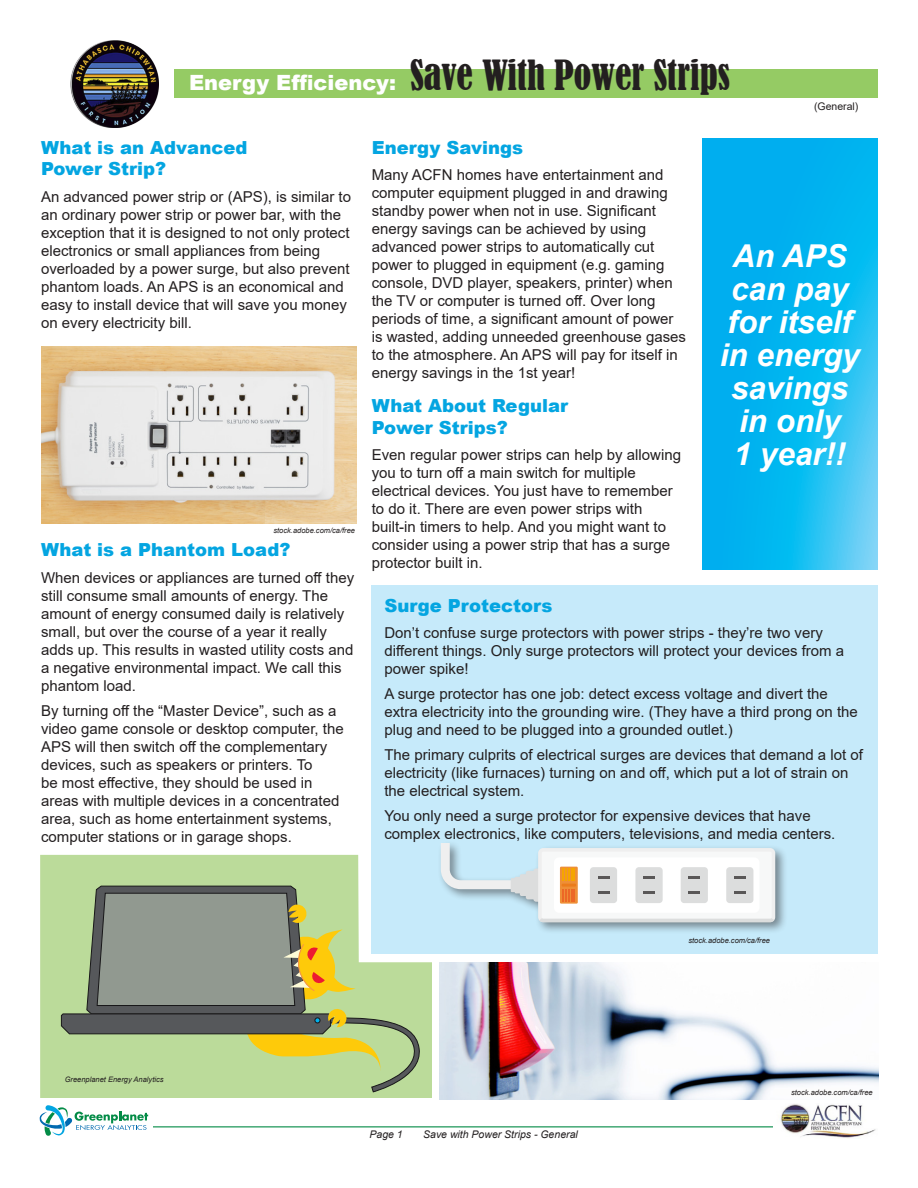
<style>
.page{position:relative;width:918px;height:1188px;background:#fff}
.page>*{position:absolute;margin:0;border:0;box-sizing:border-box;transform-origin:0 0}
.t1{font:condensed 39px "Bernard";color:#231f20;scale:.94 1}
.Quote_center{font:italic 700 31.5px/33px "Arial";color:#fff;text-align:center}
.Header_1{font:900 18px/21.6px "Arial";color:#04a5e1}
.Body{font:15px/18px "Arial";color:#231f20}
.t2{font:italic 10.5px "Arial";color:#231f20}
.t3{font:10.5px "Arial";color:#231f20}
.Credit_GEA_C{font:italic 7.5px "Arial";color:#231f20}
.s1{font-family:"Arial";font-weight:900;font-stretch:normal;font-size:21px;color:#fff}
</style>
<div class="page">
<img style="left:71px;top:40px;width:87px;height:87px">
<hr style="left:42px;top:1126px;width:837px;height:1px;background:#038b46">
<div style="left:175px;top:70px;width:703px;height:28px;background:#95cb64"></div>
<img style="left:42px;top:347px;width:314px;height:176px">
<div style="left:39px;top:1104px;width:114px;height:34px;background:#fff"></div>
<svg style="left:39px;top:1105px;width:109px;height:31px"></svg>
<img style="left:773px;top:1104px;width:104px;height:34px">
<svg style="left:702px;top:139px;width:176px;height:431px;background:#0db7f0"></svg>
<div style="left:40px;top:855px;width:392px;height:243px;background:#bbdb9a"></div>
<svg style="left:61px;top:886px;width:362px;height:206px;background:#a1af83"></svg>
<div style="left:371px;top:585px;width:507px;height:369px;background:#c6eafa"></div>
<div style="left:437px;top:840px;width:351px;height:95px;background:#231f20;opacity:.5"></div>
<div style="left:538px;top:848px;width:237px;height:74px;background:#efefef;border-radius:5px"></div>
<svg style="left:539px;top:919px;width:236px;height:3px"></svg>
<div style="left:542px;top:852px;width:230px;height:67px;background:#f7f8f8;border-radius:2px"></div>
<div style="left:554px;top:857px;width:205px;height:56px;background:#fff;border-radius:5px"></div>
<div style="left:635px;top:867px;width:28px;height:36px;background:#dcdddd;border-radius:3px"></div>
<svg style="left:643px;top:876px;width:12px;height:3px"></svg>
<svg style="left:643px;top:892px;width:12px;height:2px"></svg>
<div style="left:590px;top:867px;width:27px;height:36px;background:#dcdddd;border-radius:3px"></div>
<div style="left:726px;top:867px;width:27px;height:36px;background:#dcdddd;border-radius:3px"></div>
<svg style="left:734px;top:876px;width:12px;height:3px"></svg>
<svg style="left:734px;top:892px;width:12px;height:2px"></svg>
<div style="left:681px;top:867px;width:27px;height:36px;background:#dcdddd;border-radius:3px"></div>
<svg style="left:689px;top:876px;width:11px;height:3px"></svg>
<svg style="left:689px;top:892px;width:11px;height:2px"></svg>
<div style="left:560px;top:867px;width:18px;height:37px;background:#ee8f37"></div>
<svg style="left:441px;top:844px;width:168px;height:58px"></svg>
<img style="left:440px;top:962px;width:439px;height:137px">
<p class="t1" style="left:189px;top:52px;width:577px"><span class="s1">Energy Efficiency:</span> Save With Power Strips</p>
<p class="t3" style="left:814px;top:99px;width:46px">(General)</p>
<p class="Header_1" style="left:41px;top:136px;width:208px">What is an Advanced<br>Power Strip?</p>
<p class="Body" style="left:41px;top:188px;width:312px">An advanced power strip or (APS), is similar to an ordinary power strip or power bar, with the exception that it is designed to not only protect electronics or small appliances from being overloaded by a power surge, but also prevent phantom loads. An APS is an economical and easy to install device that will save you money on every electricity bill.</p>
<p class="Credit_GEA_C" style="left:273px;top:525px;width:83px">stock.adobe.com/ca/free</p>
<p class="Header_1" style="left:41px;top:538px;width:251px">What is a Phantom Load?</p>
<p class="Body" style="left:41px;top:568px;width:315px">When devices or appliances are turned off they still consume small amounts of energy. The amount of energy consumed daily is relatively small, but over the course of a year it really adds up. This results in wasted utility costs and a negative environmental impact. We call this phantom load.</p>
<p class="Body" style="left:41px;top:701px;width:304px">By turning off the “Master Device”, such as a video game console or desktop computer, the APS will then switch off the complementary devices, such as speakers or printers. To<br>be most effective, they should be used in areas with multiple devices in a concentrated area, such as home entertainment systems, computer stations or in garage shops.</p>
<p class="Header_1" style="left:372px;top:136px;width:153px">Energy Savings</p>
<p class="Body" style="left:372px;top:166px;width:316px">Many ACFN homes have entertainment and computer equipment plugged in and drawing standby power when not in use. Significant energy savings can be achieved by using advanced power strips to automatically cut power to plugged in equipment (e.g. gaming console, DVD player, speakers, printer) when the TV or computer is turned off. Over long periods of time, a significant amount of power is wasted, adding unneeded greenhouse gases to the atmosphere. An APS will pay for itself in energy savings in the 1st year!</p>
<p class="Header_1" style="left:372px;top:394px;width:198px">What About Regular<br>Power Strips?</p>
<p class="Body" style="left:372px;top:446px;width:311px">Even regular power strips can help by allowing you to turn off a main switch for multiple electrical devices. You just have to remember to do it. There are even power strips with built-in timers to help. And you might want to consider using a power strip that has a surge protector built in.</p>
<p class="Quote_center" style="left:720px;top:240px;width:142px">An APS can pay for itself in energy savings in only<br>1 year!!</p>
<p class="Header_1" style="left:384px;top:594px;width:170px">Surge Protectors</p>
<p class="Body" style="left:384px;top:624px;width:461px">Don’t confuse surge protectors with power strips - they’re two very different things. Only surge protectors will protect your devices from a power spike!</p>
<p class="Body" style="left:384px;top:685px;width:475px">A surge protector has one job: detect excess voltage and divert the extra electricity into the grounding wire. (They have a third prong on the plug and need to be plugged into a grounded outlet.)</p>
<p class="Body" style="left:384px;top:746px;width:480px">The primary culprits of electrical surges are devices that demand a lot of electricity (like furnaces) turning on and off, which put a lot of strain on the electrical system.</p>
<p class="Body" style="left:384px;top:806px;width:452px">You only need a surge protector for expensive devices that have complex electronics, like computers, televisions, and media centers.</p>
<p class="Credit_GEA_C" style="left:688px;top:936px;width:83px">stock.adobe.com/ca/free</p>
<p class="Credit_GEA_C" style="left:65px;top:1075px;width:100px">Greenplanet Energy Analytics</p>
<p class="t2" style="left:370px;top:1128px;width:35px">Page 1</p>
<p class="t2" style="left:423px;top:1128px;width:156px">Save with Power Strips - General</p>
<p class="Credit_GEA_C" style="left:791px;top:1088px;width:83px">stock.adobe.com/ca/free</p>
</div>
